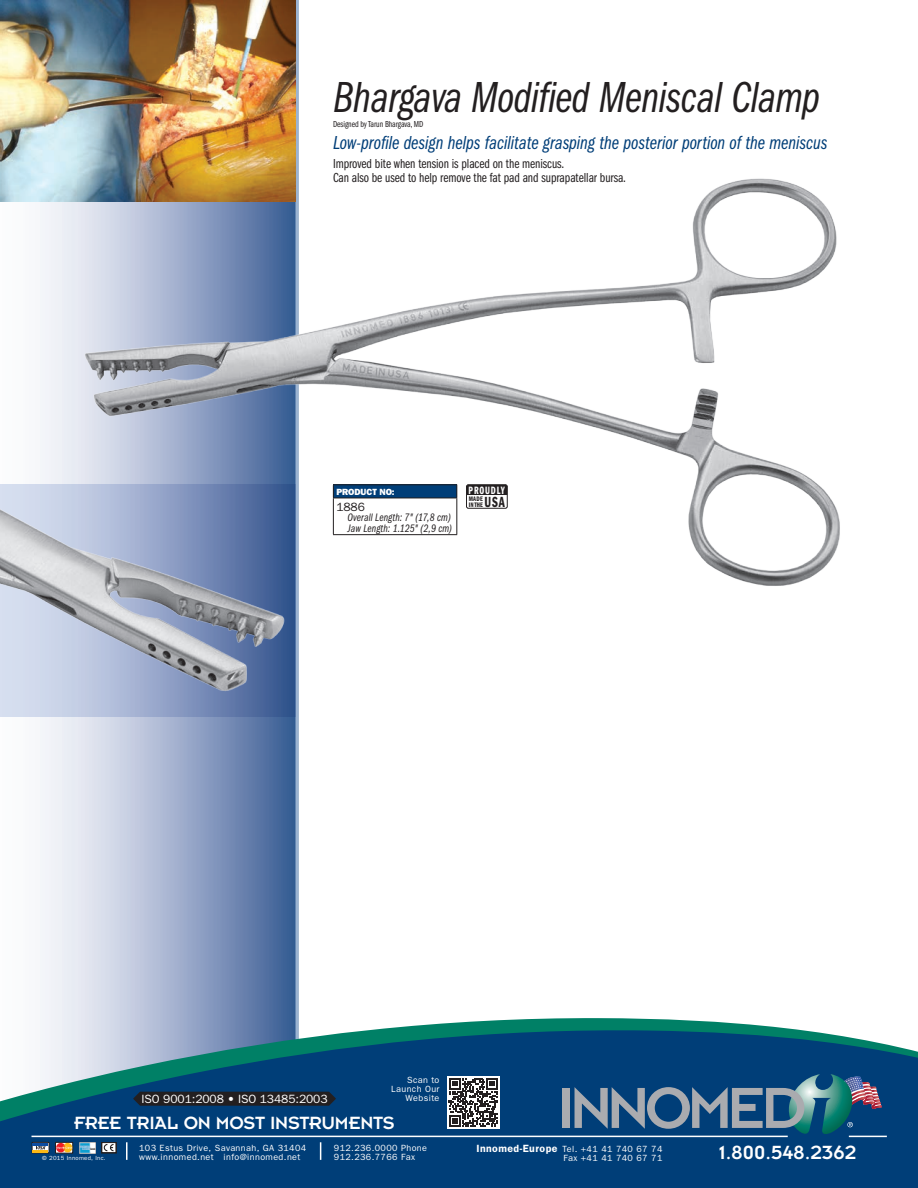
<style>
.page{position:relative;width:918px;height:1188px;background:#fff}
.page>*{position:absolute;margin:0;border:0;box-sizing:border-box;transform-origin:0 0}
.t1{font:45px "ITC Franklin Gothic Std Bk Cp It";letter-spacing:-.01em;color:#231f20}
.t2{font:21px "Insignia";color:#fff}
.t3{font:19.5px "ITC Franklin Gothic Std Bk Cp It";color:#003e78}
.t4{font:19.5px "Insignia";letter-spacing:-.01em;color:#fff}
.t5{font:15.3px "ITC Franklin Gothic Std Dm Cp";color:#231f20;scale:.93 1}
.t6{font:13.5px/14.2px "ITC Franklin Gothic Std Bk Cp";letter-spacing:-.005em;color:#231f20}
.t7{font:12px "Franklin Gothic";letter-spacing:-.005em;color:#fff}
.t8{font:12px "Franklin Gothic";color:#231f20}
.t9{font:11.25px/10.5px "ITC Franklin Gothic Std Bk Cp It";letter-spacing:.005em;color:#231f20}
.t10{font:10.95px "ITC Franklin Gothic Std Dm Cp";letter-spacing:.08em;color:#fff;scale:.93 1}
.t11{font:9px/9px "Franklin Gothic";letter-spacing:.045em;color:#fff}
.t12{font:9px "ITC Franklin Gothic Std Bk Cp";letter-spacing:-.005em;color:#231f20}
.t13{font:800 9px "Franklin Gothic";letter-spacing:-.005em;color:#fff}
.t14{font:6.75px/6px "ITC Franklin Gothic Std Dm Cp";letter-spacing:.015em;color:#231f20}
.t15{font:6px "Franklin Gothic";letter-spacing:.045em;color:#fff}
.s1{font-weight:600;font-size:10.5px}
</style>
<div class="page">
<svg style="left:0;top:201px;width:296px;height:817px"></svg>
<hr style="left:296px;top:0;width:2px;height:1044px;background:#cfd6e6">
<img style="left:78px;top:170px;width:762px;height:424px">
<img style="left:0;top:0;width:296px;height:201px">
<svg style="left:0;top:484px;width:296px;height:233px;background:#7f94bb"></svg>
<img style="left:0;top:484px;width:288px;height:212px">
<div style="left:333px;top:484px;width:124px;height:51px;background:#fff"></div>
<div style="left:333px;top:485px;width:124px;height:13px;background:#003e78"></div>
<hr style="left:333px;top:498px;width:1px;height:36px;background:#231f20">
<hr style="left:456px;top:498px;width:1px;height:36px;background:#231f20">
<hr style="left:333px;top:498px;width:124px;height:1px;background:#231f20">
<hr style="left:333px;top:534px;width:124px;height:1px;background:#231f20">
<hr style="left:333px;top:484px;width:124px;height:1px;background:#231f20">
<svg style="left:333px;top:485px;width:1px;height:13px"></svg>
<svg style="left:456px;top:485px;width:1px;height:13px"></svg>
<svg style="left:466px;top:484px;width:42px;height:25px"></svg>
<svg style="left:0;top:1018px;width:918px;height:170px;background:#225e88"></svg>
<div style="left:563px;top:1088px;width:7px;height:40px;background:#aaabaf"></div>
<svg style="left:575px;top:1074px;width:307px;height:62px;background:#376588"></svg>
<svg style="left:32px;top:1142px;width:17px;height:11px"></svg>
<hr style="left:33px;top:1143px;width:15px;height:3px;background:#0d4da1">
<svg style="left:55px;top:1142px;width:18px;height:11px"></svg>
<img style="left:79px;top:1142px;width:17px;height:11px">
<div style="left:101px;top:1142px;width:15px;height:11px;border:1px solid #231f20"></div>
<svg style="left:104px;top:1144px;width:10px;height:7px"></svg>
<div style="left:102px;top:1142px;width:14px;height:11px;border:1px solid #231f20"></div>
<div style="left:447px;top:1076px;width:52px;height:52px;background:#fff"></div>
<svg style="left:449px;top:1078px;width:49px;height:49px"></svg>
<svg style="left:133px;top:1092px;width:203px;height:14px;background:#212024"></svg>
<h1 class="t1" style="left:333px;top:72px;width:488px">Bhargava Modified Meniscal Clamp</h1>
<h3 class="t3" style="left:333px;top:132px;width:496px">Low-profile design helps facilitate grasping the posterior portion of the meniscus</h3>
<h3 class="t6" style="left:333px;top:156px;width:295px">Improved bite when tension is placed on the meniscus.<br>Can also be used to help remove the fat pad and suprapatellar bursa.</h3>
<p class="t12" style="left:333px;top:119px;width:92px">Designed by Tarun Bhargava, MD</p>
<p class="t13" style="left:336px;top:487px;width:60px">PRODUCT NO:</p>
<h3 class="t8" style="left:336px;top:500px;width:30px">1886</h3>
<p class="t9" style="left:348px;top:512px;width:106px">Overall Length: 7" (17,8 cm)<br>Jaw Length: 1.125" (2,9 cm)</p>
<p class="t10" style="left:469px;top:484px;width:41px">PROUDLY</p>
<p class="t14" style="left:469px;top:496px;width:16px">MADE<br>IN THE</p>
<h3 class="t5" style="left:484px;top:493px;width:23px">USA</h3>
<p class="t11" style="left:391px;top:1076px;width:50px;text-align:right">Scan to<br>Launch Our</p>
<h3 class="t7" style="left:142px;top:1092px;width:188px">ISO 9001:2008 • ISO 13485:2003</h3>
<p class="t11" style="left:406px;top:1094px;width:35px">Website</p>
<h3 class="t4" style="left:74px;top:1113px;width:322px">FREE TRIAL ON MOST INSTRUMENTS</h3>
<p class="t11" style="left:139px;top:1143px;width:169px">103 Estus Drive, Savannah, GA 31404 www.innomed.net info@innomed.net</p>
<p class="t11" style="left:334px;top:1143px;width:95px">912.236.0000 Phone<br>912.236.7766 Fax</p>
<p class="t11" style="left:476px;top:1145px;width:188px"><span class="s1">Innomed-Europe</span> Tel. +41 41 740 67 74</p>
<p class="t15" style="left:42px;top:1154px;width:65px">© 2015 Innomed, Inc.</p>
<p class="t11" style="left:563px;top:1154px;width:100px">Fax +41 41 740 67 71</p>
<h2 class="t2" style="left:719px;top:1142px;width:139px">1.800.548.2362</h2>
</div>
